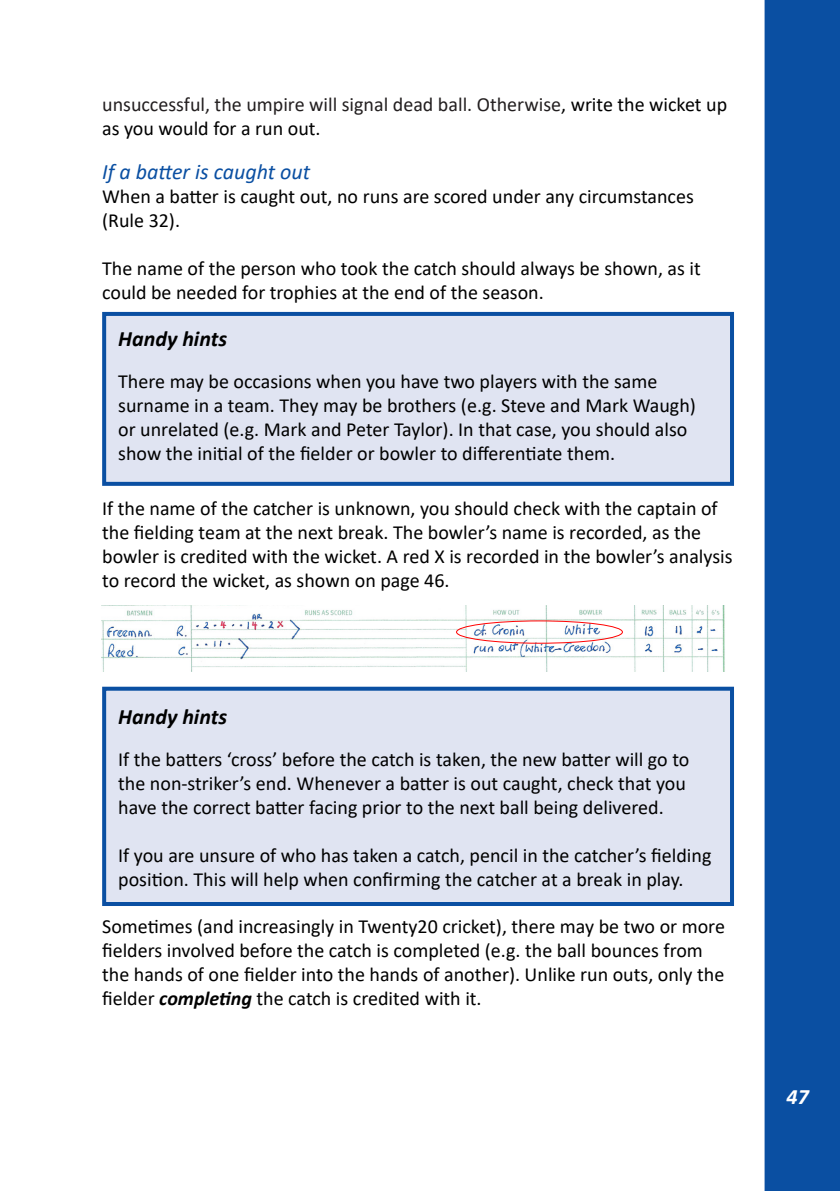
<style>
.page{position:relative;width:840px;height:1191px;background:#fff}
.page>*{position:absolute;margin:0;border:0;box-sizing:border-box;transform-origin:0 0}
.t1{font:italic 22px "Calibri";color:#0a4fa2}
.t2{font:italic 700 22px "Calibri";color:#000}
.t3{font:italic 700 22px "Calibri";color:#fff}
.t4{font:20px/24px "Calibri";color:#000}
.t5{font:20px/24px "Calibri";color:#231f20}
.s1{color:#000}
.s2{font-weight:700;font-style:italic}
</style>
<div class="page">
<div style="left:764px;top:0;width:75px;height:1191px;background:#0a4fa2"></div>
<img style="left:102px;top:606px;width:623px;height:66px">
<div style="left:456px;top:620px;width:166px;height:23px;border:1px solid #f00;border-radius:50%"></div>
<div style="left:102px;top:686px;width:631px;height:220px;background:#e0e4f2;border:4px solid #0a4fa2"></div>
<div style="left:102px;top:312px;width:631px;height:174px;background:#e0e4f2;border:4px solid #0a4fa2"></div>
<p class="t5" style="left:102px;top:92px;width:626px">unsuccessful, the umpire will signal dead ball. Otherwise<span class="s1">, write the wicket up as you would for a run out.</span></p>
<p class="t1" style="left:102px;top:156px;width:209px">If a batter is caught out</p>
<p class="t4" style="left:102px;top:184px;width:593px">When a batter is caught out, no runs are scored under any circumstances (Rule 32).</p>
<p class="t4" style="left:102px;top:256px;width:599px">The name of the person who took the catch should always be shown, as it could be needed for trophies at the end of the season.</p>
<p class="t2" style="left:118px;top:323px;width:110px">Handy hints</p>
<p class="t4" style="left:118px;top:369px;width:579px">There may be occasions when you have two players with the same surname in a team. They may be brothers (e.g. Steve and Mark Waugh) or unrelated (e.g. Mark and Peter Taylor). In that case, you should also show the initial of the fielder or bowler to differentiate them.</p>
<p class="t4" style="left:102px;top:496px;width:631px">If the name of the catcher is unknown, you should check with the captain of the fielding team at the next break. The bowler’s name is recorded, as the bowler is credited with the wicket. A red X is recorded in the bowler’s analysis to record the wicket, as shown on page 46.</p>
<p class="t2" style="left:118px;top:701px;width:110px">Handy hints</p>
<p class="t4" style="left:118px;top:747px;width:572px">If the batters ‘cross’ before the catch is taken, the new batter will go to the non-striker’s end. Whenever a batter is out caught, check that you have the correct batter facing prior to the next ball being delivered.</p>
<p class="t4" style="left:118px;top:843px;width:594px">If you are unsure of who has taken a catch, pencil in the catcher’s fielding position. This will help when confirming the catcher at a break in play.</p>
<p class="t4" style="left:102px;top:913px;width:624px">Sometimes (and increasingly in Twenty20 cricket), there may be two or more fielders involved before the catch is completed (e.g. the ball bounces from the hands of one fielder into the hands of another). Unlike run outs, only the fielder <span class="s2">completing</span> the catch is credited with it.</p>
<p class="t3" style="left:786px;top:1081px;width:24px">47</p>
</div>
